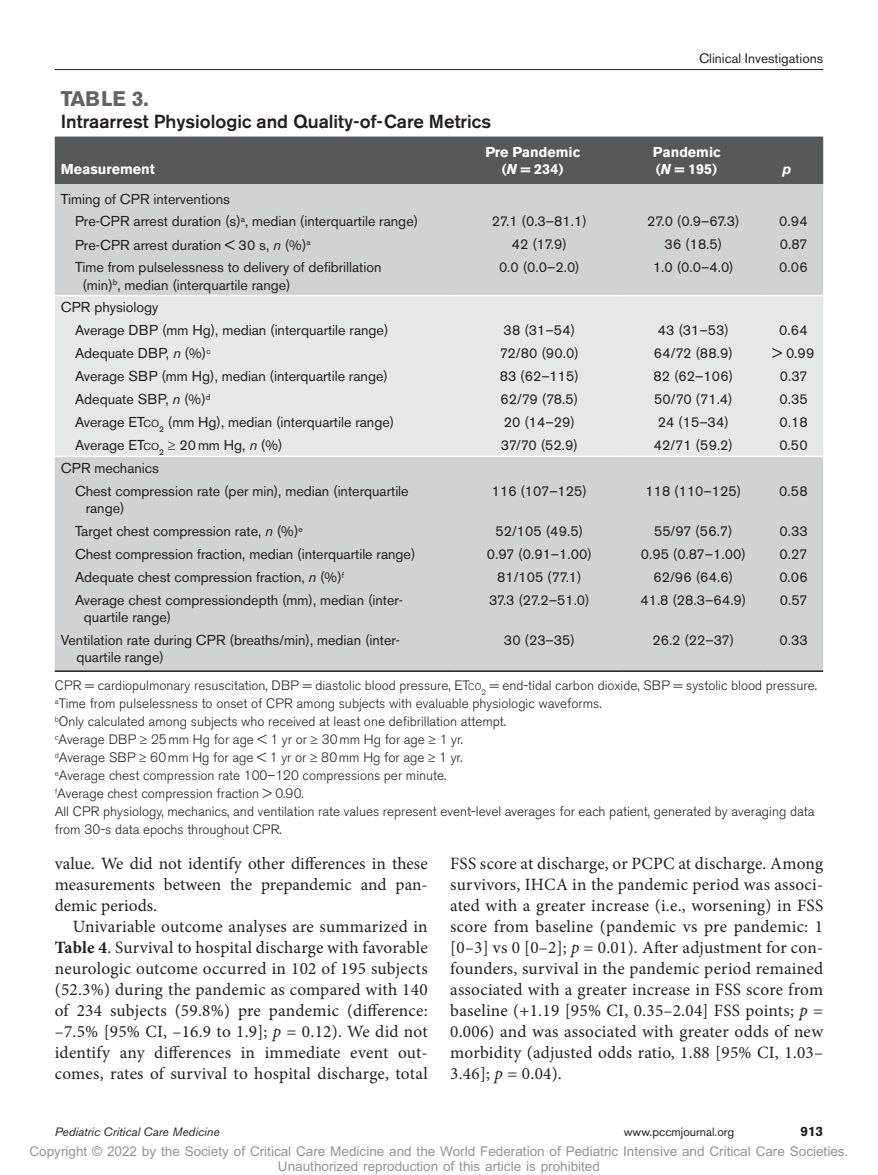
<style>
.page{position:relative;width:878px;height:1175px;background:#fff}
.page>*{position:absolute;margin:0;border:0;box-sizing:border-box;transform-origin:0 0}
.t1{font:700 21px "Akzidenz Grotesk BE";color:#636366}
.t2{font:500 18.75px "Akzidenz Grotesk BE";color:#231f20}
.t3{font:17.25px/21px "Minion Pro";letter-spacing:.01em;color:#231f20;text-align:justify}
.t4{font:14.25px/22.6px "Akzidenz Grotesk BE";color:#231f20}
.t5{font:700 14.25px/17.2px "Akzidenz Grotesk BE";color:#fff;text-align:center}
.t6{font:italic 700 14.25px "Akzidenz Grotesk BE";color:#fff}
.t7{font:300 13.5px/18px "Akzidenz Grotesk BE";color:#231f20}
.t8{font:13.5px/15px "Arial MT Std";color:#939598;text-align:center}
.t9{font:13.5px "Akzidenz Grotesk BE";color:#231f20}
.t10{font:700 13.5px "Akzidenz Grotesk BE";color:#231f20}
.t11{font:italic 12px "Akzidenz Grotesk BE";color:#231f20}
.t12{font:12px "Akzidenz Grotesk BE";color:#231f20}
.s1{font-style:italic}
.s2{font-size:10.05px}
.s3{font-size:9.45px}
.s4{font-weight:700}
</style>
<div class="page">
<hr style="left:55px;top:69px;width:768px;height:1px;background:#231f20">
<div style="left:55px;top:136px;width:768px;height:48px;background:#57585a"></div>
<div style="left:55px;top:184px;width:768px;height:486px;background:#d1d2d4"></div>
<div style="left:55px;top:296px;width:768px;height:159px;background:#e6e7e9"></div>
<hr style="left:55px;top:295px;width:401px;height:1px;background:#fff">
<hr style="left:456px;top:295px;width:167px;height:1px;background:#fff">
<hr style="left:622px;top:295px;width:142px;height:1px;background:#fff">
<hr style="left:764px;top:295px;width:59px;height:1px;background:#fff">
<hr style="left:55px;top:455px;width:401px;height:2px;background:#fff">
<hr style="left:456px;top:455px;width:167px;height:2px;background:#fff">
<hr style="left:622px;top:455px;width:142px;height:2px;background:#fff">
<hr style="left:764px;top:455px;width:59px;height:2px;background:#fff">
<hr style="left:55px;top:670px;width:401px;height:2px;background:#231f20">
<hr style="left:456px;top:670px;width:167px;height:2px;background:#231f20">
<hr style="left:622px;top:670px;width:142px;height:2px;background:#231f20">
<hr style="left:764px;top:670px;width:59px;height:2px;background:#231f20">
<p class="t9" style="left:699px;top:50px;width:126px">Clinical Investigations</p>
<h1 class="t1" style="left:61px;top:86px;width:89px">TABLE 3.</h1>
<h2 class="t2" style="left:61px;top:110px;width:432px">Intraarrest Physiologic and Quality-of-Care Metrics</h2>
<p class="t5" style="left:61px;top:161px;width:96px">Measurement</p>
<p class="t5" style="left:485px;top:143px;width:96px">Pre Pandemic (<span class="s1">N</span> = 234)</p>
<p class="t5" style="left:653px;top:143px;width:69px;text-align:left">Pandemic (<span class="s1">N</span> = 195)</p>
<p class="t6" style="left:782px;top:161px;width:10px">p</p>
<p class="t4" style="left:75px;top:187px;width:345px;text-indent:-14px">Timing of CPR interventions<br>Pre-CPR arrest duration (s)<sup>a</sup>, median (interquartile range)</p>
<p class="t4" style="left:492px;top:210px;width:96px">27.1 (0.3–81.1)</p>
<p class="t4" style="left:647px;top:210px;width:94px">27.0 (0.9–67.3)</p>
<p class="t4" style="left:779px;top:210px;width:30px">0.94</p>
<p class="t4" style="left:75px;top:233px;width:237px">Pre-CPR arrest duration &lt; 30 s, <span class="s1">n</span> (%)<sup>a</sup></p>
<p class="t4" style="left:512px;top:233px;width:56px">42 (17.9)</p>
<p class="t4" style="left:664px;top:233px;width:59px">36 (18.5)</p>
<p class="t4" style="left:779px;top:233px;width:29px">0.87</p>
<p class="t4" style="left:82px;top:259px;width:300px;line-height:17.2px;text-indent:-7px">Time from pulselessness to delivery of defibrillation (min)<sup>b</sup>, median (interquartile range)</p>
<p class="t4" style="left:499px;top:256px;width:82px">0.0 (0.0–2.0)</p>
<p class="t4" style="left:653px;top:256px;width:82px">1.0 (0.0–4.0)</p>
<p class="t4" style="left:779px;top:256px;width:30px">0.06</p>
<p class="t4" style="left:75px;top:296px;width:315px;text-indent:-14px">CPR physiology<br>Average DBP (mm Hg), median (interquartile range)</p>
<p class="t4" style="left:503px;top:319px;width:73px">38 (31–54)</p>
<p class="t4" style="left:658px;top:319px;width:72px">43 (31–53)</p>
<p class="t4" style="left:779px;top:319px;width:30px">0.64</p>
<p class="t4" style="left:75px;top:342px;width:137px">Adequate DBP, <span class="s1">n</span> (%)<sup>c</sup></p>
<p class="t4" style="left:500px;top:341px;width:80px">72/80 (90.0)</p>
<p class="t4" style="left:654px;top:341px;width:80px">64/72 (88.9)</p>
<p class="t4" style="left:772px;top:341px;width:43px">&gt; 0.99</p>
<p class="t4" style="left:75px;top:365px;width:314px">Average SBP (mm Hg), median (interquartile range)</p>
<p class="t4" style="left:499px;top:365px;width:81px">83 (62–115)</p>
<p class="t4" style="left:653px;top:365px;width:81px">82 (62–106)</p>
<p class="t4" style="left:779px;top:365px;width:29px">0.37</p>
<p class="t4" style="left:75px;top:388px;width:137px">Adequate SBP, <span class="s1">n</span> (%)<sup>d</sup></p>
<p class="t4" style="left:500px;top:387px;width:79px">62/79 (78.5)</p>
<p class="t4" style="left:654px;top:387px;width:80px">50/70 (71.4)</p>
<p class="t4" style="left:779px;top:387px;width:30px">0.35</p>
<p class="t4" style="left:75px;top:411px;width:321px">Average ET<span class="s2">CO</span><sub>2</sub> (mm Hg), median (interquartile range)</p>
<p class="t4" style="left:504px;top:411px;width:72px">20 (14–29)</p>
<p class="t4" style="left:657px;top:411px;width:73px">24 (15–34)</p>
<p class="t4" style="left:779px;top:411px;width:30px">0.18</p>
<p class="t4" style="left:75px;top:434px;width:209px">Average ET<span class="s2">CO</span><sub>2</sub> ≥ 20mm Hg, <span class="s1">n</span> (%)</p>
<p class="t4" style="left:501px;top:433px;width:78px">37/70 (52.9)</p>
<p class="t4" style="left:653px;top:433px;width:81px">42/71 (59.2)</p>
<p class="t4" style="left:779px;top:433px;width:30px">0.50</p>
<p class="t4" style="left:75px;top:457px;width:335px;text-indent:-14px">CPR mechanics<br>Chest compression rate (per min), median (interquartile</p>
<p class="t4" style="left:86px;top:497px;width:40px">range)</p>
<p class="t4" style="left:491px;top:479px;width:97px">116 (107–125)</p>
<p class="t4" style="left:645px;top:479px;width:97px">118 (110–125)</p>
<p class="t4" style="left:779px;top:479px;width:30px">0.58</p>
<p class="t4" style="left:75px;top:520px;width:229px">Target chest compression rate, <span class="s1">n</span> (%)<sup>e</sup></p>
<p class="t4" style="left:495px;top:519px;width:89px">52/105 (49.5)</p>
<p class="t4" style="left:654px;top:519px;width:80px">55/97 (56.7)</p>
<p class="t4" style="left:779px;top:519px;width:30px">0.33</p>
<p class="t4" style="left:75px;top:542px;width:342px">Chest compression fraction, median (interquartile range)</p>
<p class="t4" style="left:487px;top:542px;width:107px">0.97 (0.91–1.00)</p>
<p class="t4" style="left:640px;top:542px;width:107px">0.95 (0.87–1.00)</p>
<p class="t4" style="left:779px;top:542px;width:29px">0.27</p>
<p class="t4" style="left:75px;top:566px;width:270px">Adequate chest compression fraction, <span class="s1">n</span> (%)<sup>f</sup></p>
<p class="t4" style="left:497px;top:565px;width:86px">81/105 (77.1)</p>
<p class="t4" style="left:653px;top:565px;width:81px">62/96 (64.6)</p>
<p class="t4" style="left:779px;top:565px;width:30px">0.06</p>
<p class="t4" style="left:84px;top:591px;width:320px;line-height:17.2px;text-indent:-9px">Average chest compressiondepth (mm), median (inter&shy;quartile range)</p>
<p class="t4" style="left:489px;top:588px;width:102px">37.3 (27.2–51.0)</p>
<p class="t4" style="left:640px;top:588px;width:107px">41.8 (28.3–64.9)</p>
<p class="t4" style="left:779px;top:588px;width:29px">0.57</p>
<p class="t4" style="left:77px;top:631px;width:325px;line-height:17.2px;text-indent:-16px">Ventilation rate during CPR (breaths/min), median (inter&shy;quartile range)</p>
<p class="t4" style="left:503px;top:628px;width:73px">30 (23–35)</p>
<p class="t4" style="left:652px;top:628px;width:83px">26.2 (22–37)</p>
<p class="t4" style="left:779px;top:628px;width:30px">0.33</p>
<p class="t7" style="left:55px;top:677px;width:763px">CPR = cardiopulmonary resuscitation, DBP = diastolic blood pressure, ET<span class="s3">co</span><sub>2</sub> = end-tidal carbon dioxide, SBP = systolic blood pressure. <sup>a</sup>Time from pulselessness to onset of CPR among subjects with evaluable physiologic waveforms.<br><sup>b</sup>Only calculated among subjects who received at least one defibrillation attempt.<br><sup>c</sup>Average DBP ≥ 25mm Hg for age &lt; 1 yr or ≥ 30mm Hg for age ≥ 1 yr.<br><sup>d</sup>Average SBP ≥ 60mm Hg for age &lt; 1 yr or ≥ 80mm Hg for age ≥ 1 yr.<br><sup>e</sup>Average chest compression rate 100–120 compressions per minute.<br><sup>f</sup>Average chest compression fraction &gt; 0.90.<br>All CPR physiology, mechanics, and ventilation rate values represent event-level averages for each patient, generated by averaging data from 30-s data epochs throughout CPR.</p>
<p class="t3" style="left:55px;top:853px;width:374px">value. We did not identify other differences in these measurements between the prepandemic and pan&shy;demic periods.</p>
<p class="t3" style="left:55px;top:916px;width:374px;text-indent:18px">Univariable outcome analyses are summarized in <span class="s4">Table 4</span>. Survival to hospital discharge with favorable neurologic outcome occurred in 102 of 195 subjects (52.3%) during the pandemic as compared with 140 of 234 subjects (59.8%) pre pandemic (difference: –7.5% [95% CI, –16.9 to 1.9]; <span class="s1">p</span> = 0.12). We did not identify any differences in immediate event out&shy;comes, rates of survival to hospital discharge, total</p>
<p class="t3" style="left:450px;top:853px;width:374px">FSS score at discharge, or PCPC at discharge. Among survivors, IHCA in the pandemic period was associ&shy;ated with a greater increase (i.e., worsening) in FSS score from baseline (pandemic vs pre pandemic: 1 [0–3] vs 0 [0–2]; <span class="s1">p</span> = 0.01). After adjustment for con&shy;founders, survival in the pandemic period remained associated with a greater increase in FSS score from baseline (+1.19 [95% CI, 0.35–2.04] FSS points; <span class="s1">p</span> = 0.006) and was associated with greater odds of new morbidity (adjusted odds ratio, 1.88 [95% CI, 1.03– 3.46]; <span class="s1">p</span> = 0.04).</p>
<p class="t11" style="left:55px;top:1125px;width:166px">Pediatric Critical Care Medicine</p>
<p class="t12" style="left:623px;top:1125px;width:112px">www.pccmjournal.org</p>
<p class="t10" style="left:800px;top:1123px;width:24px">913</p>
<p class="t8" style="left:29px;top:1144px;width:820px">Copyright © 2022 by the Society of Critical Care Medicine and the World Federation of Pediatric Intensive and Critical Care Societies.<br>Unauthorized reproduction of this article is prohibited</p>
</div>
